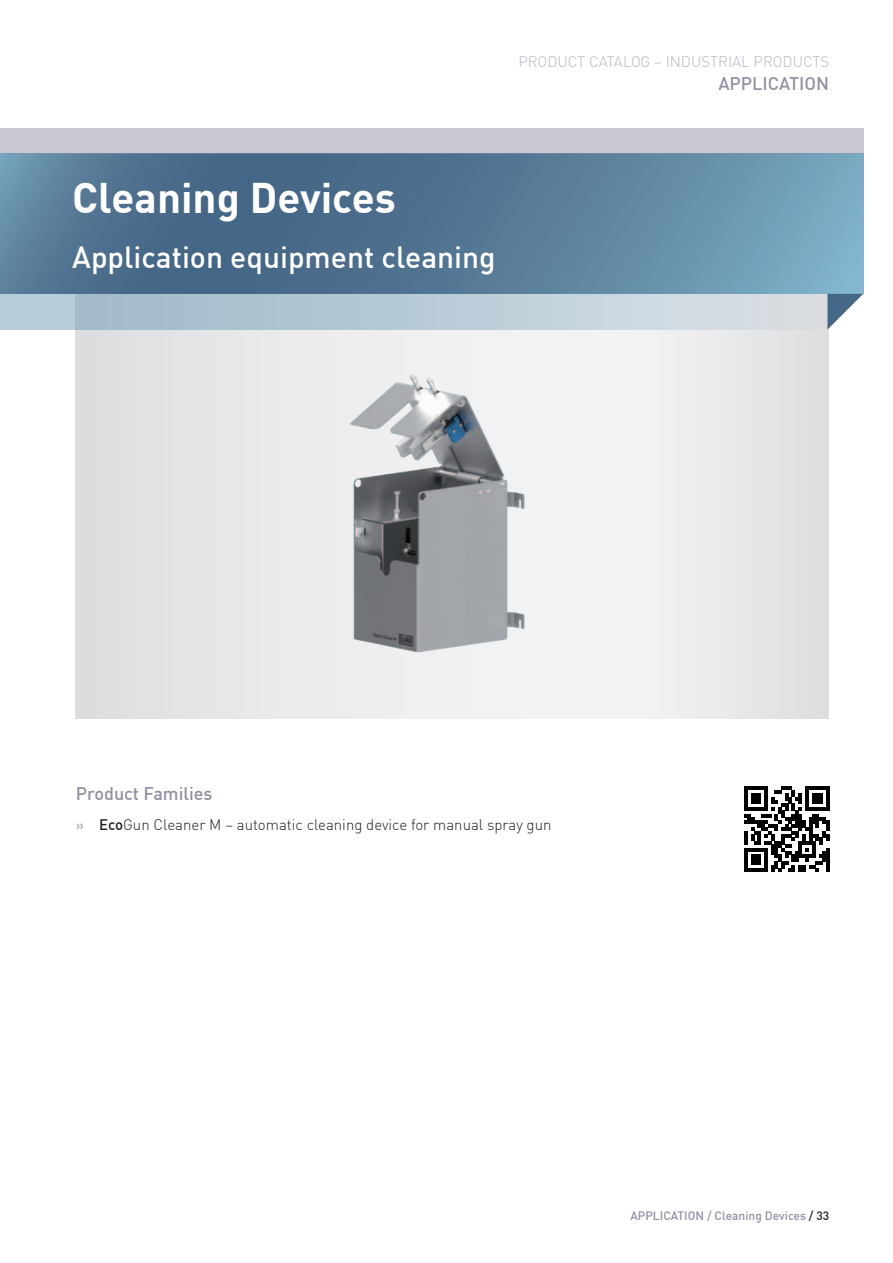
<style>
.page{position:relative;width:893px;height:1263px;background:#fff}
.page>*{position:absolute;margin:0;border:0;box-sizing:border-box;transform-origin:0 0}
.titul-G2{font:700 42px "DIN Offc Pro";color:#fff}
.subtitul-G2{font:500 30px "DIN Offc Pro";color:#fff}
.nadpis_kapitol{font:500 18px "DIN Offc Pro";color:#8f92a2}
.odrazky{font:300 15px "DIN Offc Pro";color:#231f20}
.t1{font:300 15px "DIN Offc Pro";color:#b6b6c1}
.t2{font:500 12px "DIN Offc Pro";color:#8f92a2}
.s1{font-family:"Univers";font-weight:700;color:#b6b6c1}
.s2{font-weight:500}
.s3{color:#231f20}
</style>
<div class="page">
<div style="left:76px;top:293px;width:752px;height:426px;background:linear-gradient(to bottom,#e9eaeb,#e9eaeb)"></div>
<svg style="left:0;top:153px;width:863px;height:141px;background:#597e9b"></svg>
<div style="left:0;top:128px;width:863px;height:25px;background:#c7c8d0"></div>
<svg style="left:0;top:294px;width:827px;height:36px;background:#bbcdd7"></svg>
<svg style="left:827px;top:294px;width:36px;height:36px"></svg>
<svg style="left:744px;top:787px;width:85px;height:85px"></svg>
<img style="left:350px;top:374px;width:175px;height:278px">
<p class="t1" style="left:518px;top:50px;width:312px">PRODUCT CATALOG – INDUSTRIAL PRODUCTS</p>
<p class="nadpis_kapitol" style="left:718px;top:69px;width:112px">APPLICATION</p>
<p class="titul-G2" style="left:72px;top:163px;width:325px">Cleaning Devices</p>
<p class="subtitul-G2" style="left:72px;top:233px;width:425px">Application equipment cleaning</p>
<p class="nadpis_kapitol" style="left:76px;top:779px;width:138px">Product Families</p>
<p class="odrazky" style="left:76px;top:813px;width:477px"><span class="s1">»</span> <span class="s2">Eco</span>Gun Cleaner M – automatic cleaning device for manual spray gun</p>
<p class="t2" style="left:630px;top:1206px;width:200px">APPLICATION / Cleaning Devices <span class="s3">/ 33</span></p>
</div>
